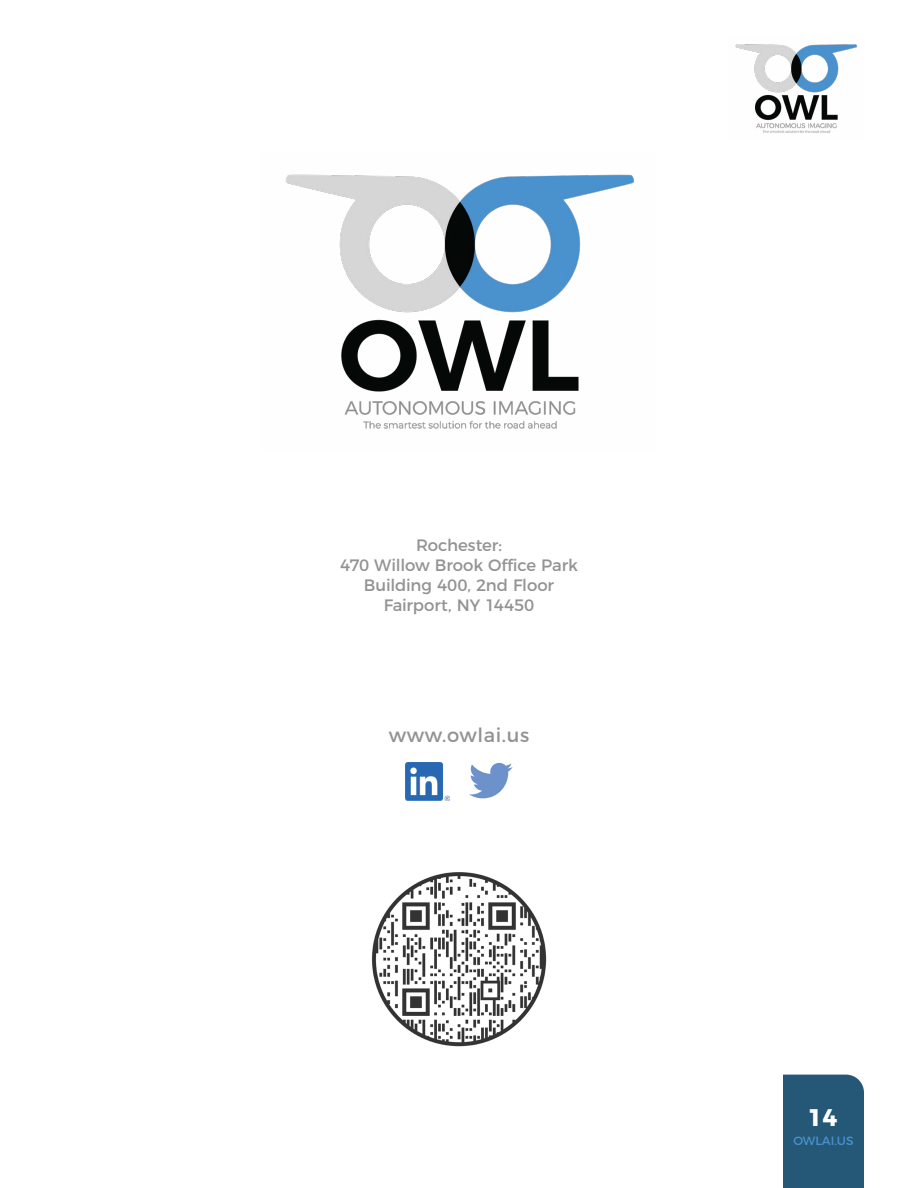
<style>
.page{position:relative;width:918px;height:1188px;background:#fff}
.page>*{position:absolute;margin:0;border:0;box-sizing:border-box;transform-origin:0 0}
.t1{font:700 24px "Montserrat";color:#fff}
.t2{font:19.5px "Montserrat";letter-spacing:.03em;color:#939393}
.t3{font:16.5px/19.8px "Montserrat";letter-spacing:-.01em;color:#939393;text-align:center}
.t4{font:12px "Montserrat";color:#4a91ce}
</style>
<div class="page">
<div style="left:783px;top:1075px;width:81px;height:113px;background:#255877"></div>
<img style="left:735px;top:44px;width:122px;height:89px">
<img style="left:285px;top:174px;width:349px;height:255px">
<img style="left:405px;top:763px;width:44px;height:37px">
<svg style="left:469px;top:763px;width:44px;height:35px"></svg>
<img style="left:372px;top:872px;width:174px;height:175px">
<p class="t3" style="left:340px;top:534px;width:239px">Rochester:<br>470 Willow Brook Office Park<br>Building 400, 2nd Floor<br>Fairport, NY 14450</p>
<p class="t2" style="left:389px;top:720px;width:142px">www.owlai.us</p>
<h1 class="t1" style="left:808px;top:1097px;width:31px">14</h1>
<p class="t4" style="left:793px;top:1132px;width:62px">OWLAI.US</p>
</div>
